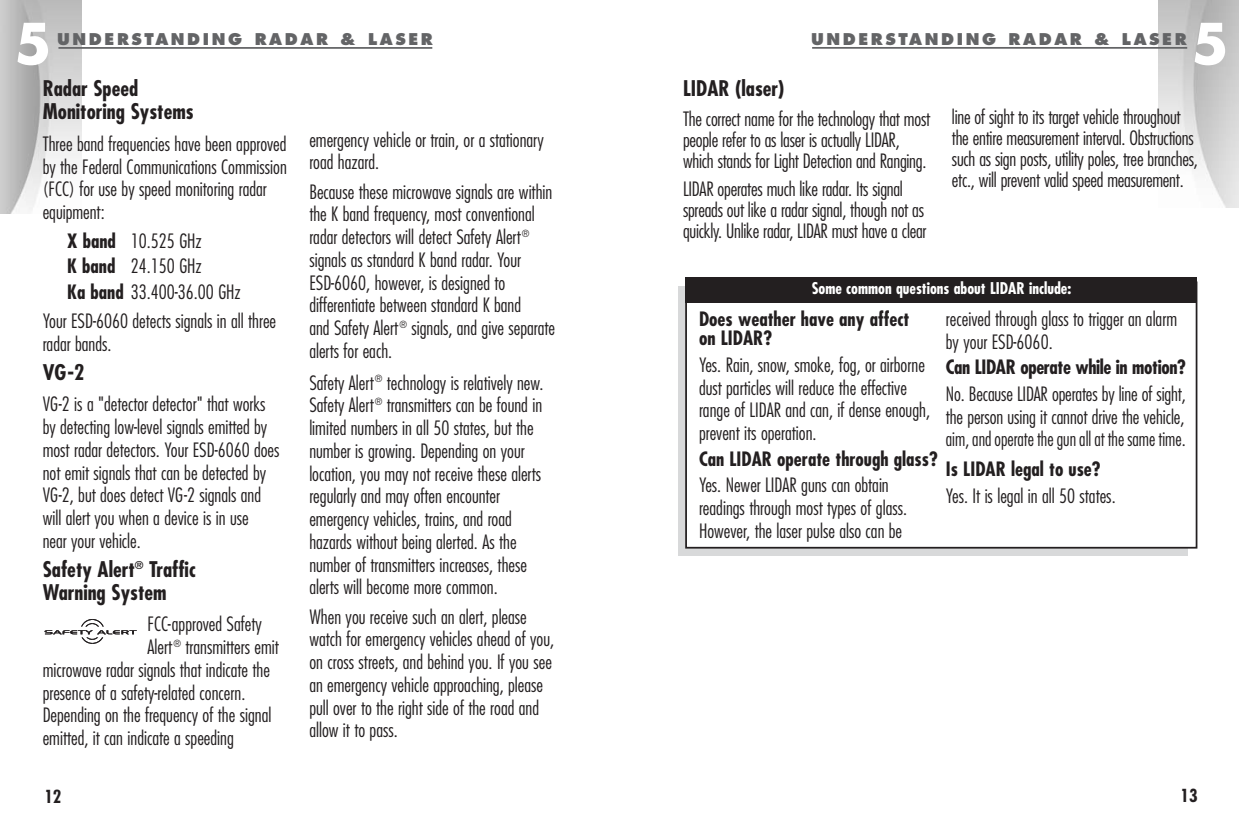
<style>
.page{position:relative;width:1239px;height:818px;background:#fff}
.page>*{position:absolute;margin:0;border:0;box-sizing:border-box;transform-origin:0 0}
.t1{font:700 54.25px "Futura";color:#fff}
.t2{font:700 condensed 21px/22.8px "Futura";color:#231f20}
.t3{font:300 condensed 19.25px/22.8px "Futura";color:#231f20}
.t4{font:700 condensed 19.25px/19.2px "Futura";color:#231f20}
.t5{font:700 condensed 19.25px "Futura";letter-spacing:-.02em;color:#231f20}
.t6{font:700 condensed 17.5px "Futura";color:#231f20}
.t7{font:800 15.75px "Futura";letter-spacing:.165em;color:#636466}
.t8{font:700 condensed 15.75px "Futura";color:#fff}
.s1{font-weight:700}
</style>
<div class="page">
<img style="left:1159px;top:0;width:80px;height:207px">
<img style="left:0;top:0;width:81px;height:214px">
<hr style="left:812px;top:47px;width:375px;height:2px;background:#636466">
<div style="left:679px;top:285px;width:509px;height:270px;background:#d8d9da"></div>
<svg style="left:45px;top:619px;width:92px;height:24px"></svg>
<div style="left:686px;top:282px;width:511px;height:265px;background:#fff"></div>
<div style="left:685px;top:281px;width:512px;height:267px;border:2px solid #231f20"></div>
<div style="left:685px;top:276px;width:512px;height:26px;background:#231f20"></div>
<hr style="left:58px;top:47px;width:374px;height:2px;background:#636466">
<h1 class="t1" style="left:14px;top:19px;width:39px">5</h1>
<h1 class="t1" style="left:1192px;top:19px;width:39px">5</h1>
<p class="t7" style="left:57px;top:32px;width:377px">UNDERSTANDING RADAR &amp; LASER</p>
<p class="t7" style="left:811px;top:32px;width:377px">UNDERSTANDING RADAR &amp; LASER</p>
<p class="t2" style="left:43px;top:79px;width:153px">Radar Speed<br>Monitoring Systems</p>
<p class="t3" style="left:43px;top:133px;width:246px">Three band frequencies have been approved by the Federal Communications Commission (FCC) for use by speed monitoring radar equipment:</p>
<p class="t3" style="left:67px;top:230px;width:175px;line-height:25.2px"><span class="s1">X band</span> 10.525 GHz<br><span class="s1">K band</span> 24.150 GHz<br><span class="s1">Ka band</span> 33.400-36.00 GHz</p>
<p class="t3" style="left:43px;top:310px;width:235px">Your ESD-6060 detects signals in all three radar bands.</p>
<p class="t2" style="left:43px;top:362px;width:43px">VG-2</p>
<p class="t3" style="left:43px;top:394px;width:238px">VG-2 is a "detector detector" that works by detecting low-level signals emitted by most radar detectors. Your ESD-6060 does not emit signals that can be detected by VG-2, but does detect VG-2 signals and will alert you when a device is in use<br>near your vehicle.</p>
<p class="t2" style="left:43px;top:559px;width:154px">Safety Alert<sup>®</sup> Traffic<br>Warning System</p>
<p class="t3" style="left:148px;top:614px;width:116px">FCC-approved Safety</p>
<p class="t3" style="left:148px;top:636px;width:133px">Alert<sup>®</sup> transmitters emit</p>
<p class="t3" style="left:43px;top:659px;width:229px">microwave radar signals that indicate the</p>
<p class="t3" style="left:43px;top:682px;width:204px">presence of a safety-related concern.</p>
<p class="t3" style="left:43px;top:705px;width:230px">Depending on the frequency of the signal</p>
<p class="t3" style="left:43px;top:727px;width:193px">emitted, it can indicate a speeding</p>
<p class="t3" style="left:309px;top:129px;width:236px">emergency vehicle or train, or a stationary road hazard.</p>
<p class="t3" style="left:309px;top:181px;width:247px">Because these microwave signals are within the K band frequency, most conventional radar detectors will detect Safety Alert<sup>® </sup>signals as standard K band radar. Your ESD-6060, however, is designed to differentiate between standard K band<br>and Safety Alert<sup>®</sup> signals, and give separate alerts for each.</p>
<p class="t3" style="left:309px;top:372px;width:236px">Safety Alert<sup>®</sup> technology is relatively new.<br>Safety Alert<sup>®</sup> transmitters can be found in limited numbers in all 50 states, but the number is growing. Depending on your location, you may not receive these alerts regularly and may often encounter emergency vehicles, trains, and road hazards without being alerted. As the number of transmitters increases, these alerts will become more common.</p>
<p class="t3" style="left:309px;top:606px;width:246px">When you receive such an alert, please watch for emergency vehicles ahead of you, on cross streets, and behind you. If you see an emergency vehicle approaching, please pull over to the right side of the road and allow it to pass.</p>
<p class="t2" style="left:683px;top:79px;width:103px">LIDAR (laser)</p>
<p class="t3" style="left:683px;top:110px;width:249px;line-height:21px">The correct name for the technology that most people refer to as laser is actually LIDAR, which stands for Light Detection and Ranging.</p>
<p class="t3" style="left:683px;top:179px;width:245px;line-height:21px">LIDAR operates much like radar. Its signal spreads out like a radar signal, though not as quickly. Unlike radar, LIDAR must have a clear</p>
<p class="t3" style="left:952px;top:107px;width:248px;line-height:21px">line of sight to its target vehicle throughout the entire measurement interval. Obstructions such as sign posts, utility poles, tree branches, etc., will prevent valid speed measurement.</p>
<p class="t8" style="left:812px;top:281px;width:261px">Some common questions about LIDAR include:</p>
<p class="t4" style="left:699px;top:311px;width:212px">Does weather have any affect on LIDAR?</p>
<p class="t3" style="left:699px;top:354px;width:232px">Yes. Rain, snow, smoke, fog, or airborne dust particles will reduce the effective range of LIDAR and can, if dense enough, prevent its operation.</p>
<p class="t4" style="left:699px;top:450px;width:240px">Can LIDAR operate through glass?</p>
<p class="t3" style="left:699px;top:475px;width:210px">Yes. Newer LIDAR guns can obtain readings through most types of glass.<br>However, the laser pulse also can be</p>
<p class="t3" style="left:946px;top:308px;width:233px">received through glass to trigger an alarm by your ESD-6060.</p>
<p class="t5" style="left:946px;top:358px;width:241px">Can LIDAR operate while in motion?</p>
<p class="t3" style="left:946px;top:383px;width:241px;text-align:justify">No. Because LIDAR operates by line of sight, the person using it cannot drive the vehicle, aim, and operate the gun all at the same time.</p>
<p class="t4" style="left:946px;top:461px;width:156px">Is LIDAR legal to use?</p>
<p class="t3" style="left:946px;top:485px;width:171px">Yes. It is legal in all 50 states.</p>
<p class="t6" style="left:44px;top:788px;width:19px">12</p>
<p class="t6" style="left:1181px;top:787px;width:19px">13</p>
</div>
